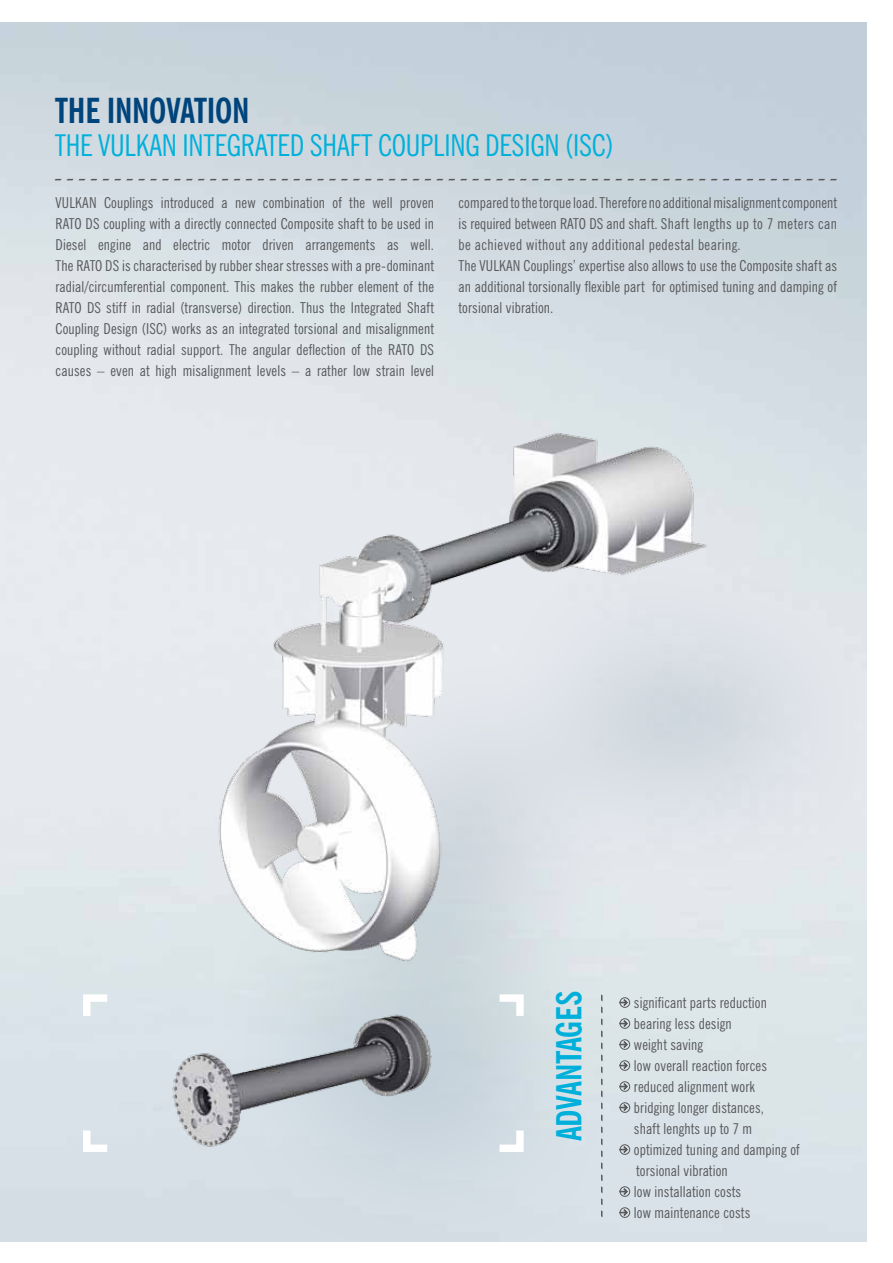
<style>
.page{position:relative;width:893px;height:1263px;background:#fff}
.page>*{position:absolute;margin:0;border:0;box-sizing:border-box;transform-origin:0 0}
.t1{font:34.5px "News Gothic Bd Cn BT";letter-spacing:-.01em;color:#00447c}
.t2{font:34.5px "News Gothic Bd Cn BT";letter-spacing:-.01em;color:#00b0db}
.t3{font:30px "News Gothic Cn BT";letter-spacing:-.01em;color:#00b0db}
.t4{font:15px/21px "News Gothic Cn BT";letter-spacing:.01em;color:#58595b}
</style>
<div class="page">
<div style="left:211px;top:556px;width:659px;height:704px;background:#dbe3e9"></div>
<img style="left:198px;top:335px;width:526px;height:697px">
<img style="left:126px;top:1005px;width:349px;height:146px">
<svg style="left:79px;top:991px;width:36px;height:32px"></svg>
<svg style="left:79px;top:1123px;width:36px;height:33px"></svg>
<svg style="left:492px;top:1123px;width:32px;height:29px"></svg>
<svg style="left:492px;top:991px;width:35px;height:32px"></svg>
<svg style="left:55px;top:179px;width:781px;height:1px"></svg>
<div style="left:620px;top:997px;width:10px;height:11px;border:1px solid #58595b;border-radius:50%"></div>
<svg style="left:619px;top:999px;width:9px;height:7px"></svg>
<div style="left:620px;top:1018px;width:10px;height:11px;border:1px solid #58595b;border-radius:50%"></div>
<svg style="left:619px;top:1020px;width:9px;height:7px"></svg>
<div style="left:620px;top:1039px;width:10px;height:11px;border:1px solid #58595b;border-radius:50%"></div>
<svg style="left:619px;top:1041px;width:9px;height:7px"></svg>
<div style="left:620px;top:1060px;width:10px;height:11px;border:1px solid #58595b;border-radius:50%"></div>
<svg style="left:619px;top:1062px;width:9px;height:7px"></svg>
<div style="left:620px;top:1081px;width:10px;height:11px;border:1px solid #58595b;border-radius:50%"></div>
<svg style="left:619px;top:1083px;width:9px;height:7px"></svg>
<div style="left:620px;top:1102px;width:10px;height:11px;border:1px solid #58595b;border-radius:50%"></div>
<svg style="left:619px;top:1104px;width:9px;height:7px"></svg>
<div style="left:620px;top:1144px;width:10px;height:11px;border:1px solid #58595b;border-radius:50%"></div>
<svg style="left:619px;top:1146px;width:9px;height:7px"></svg>
<div style="left:620px;top:1186px;width:10px;height:11px;border:1px solid #58595b;border-radius:50%"></div>
<svg style="left:619px;top:1188px;width:9px;height:7px"></svg>
<div style="left:620px;top:1207px;width:10px;height:11px;border:1px solid #58595b;border-radius:50%"></div>
<svg style="left:619px;top:1209px;width:9px;height:7px"></svg>
<svg style="left:601px;top:995px;width:2px;height:222px"></svg>
<div style="left:0;top:1243px;width:893px;height:20px;background:#fff"></div>
<h1 class="t1" style="left:55px;top:87px;width:196px">THE INNOVATION</h1>
<h2 class="t3" style="left:55px;top:125px;width:560px">THE VULKAN INTEGRATED SHAFT COUPLING DESIGN (ISC)</h2>
<p class="t4" style="left:56px;top:191px;width:380px;text-align:justify">VULKAN Couplings introduced a new combination of the well proven RATO DS coupling with a directly connected Composite shaft to be used in Diesel engine and electric motor driven arrangements as well.<br>The RATO DS is characterised by rubber shear stresses with a pre-dominant radial/circumferential component. This makes the rubber element of the RATO DS stiff in radial (transverse) direction. Thus the Integrated Shaft Coupling Design (ISC) works as an integrated torsional and misalignment coupling without radial support. The angular deflection of the RATO DS causes – even at high misalignment levels – a rather low strain level</p>
<p class="t4" style="left:459px;top:191px;width:380px">compared to the torque load. Therefore no additional misalignment component is required between RATO DS and shaft. Shaft lengths up to 7 meters can be achieved without any additional pedestal bearing.<br>The VULKAN Couplings’ expertise also allows to use the Composite shaft as an additional torsionally flexible part for optimised tuning and damping of torsional vibration.</p>
<h1 class="t2" style="left:546px;top:1141px;width:150px;rotate:-90deg">ADVANTAGES</h1>
<p class="t4" style="left:634px;top:992px;width:167px">significant parts reduction bearing less design<br>weight saving<br>low overall reaction forces reduced alignment work<br>bridging longer distances,<br>shaft lenghts up to 7 m optimized tuning and damping of torsional vibration<br>low installation costs<br>low maintenance costs</p>
</div>
